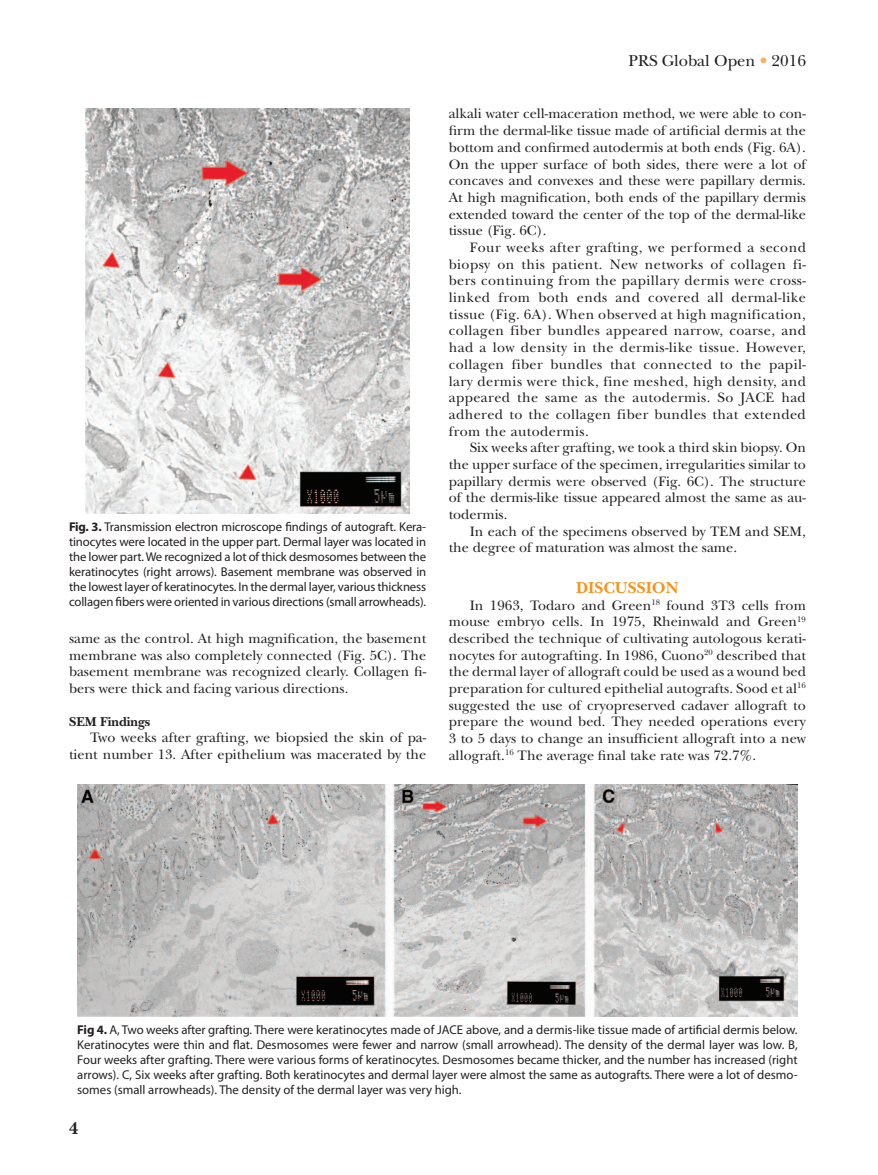
<style>
.page{position:relative;width:878px;height:1175px;background:#fff}
.page>*{position:absolute;margin:0;border:0;box-sizing:border-box;transform-origin:0 0}
.t1{font:700 18px "New Baskerville";color:#231f20}
.t2{font:16.5px "New Baskerville";color:#231f20}
.t3{font:700 16.5px "New Baskerville";color:#f7931d}
.t4{font:14.25px/16.6px "New Baskerville";color:#231f20;text-align:justify}
.t5{font:700 13.5px "New Baskerville";color:#231f20}
.t6{font:12.75px/15px "Myriad Pro";letter-spacing:-.005em;color:#231f20;text-align:justify}
.s1{font-weight:700}
.s2{color:#fab05f}
</style>
<div class="page">
<img style="left:86px;top:108px;width:324px;height:405px">
<img style="left:77px;top:784px;width:720px;height:232px">
<p class="t6" style="left:69px;top:519px;width:359px"><span class="s1">Fig. 3.</span> Transmission electron microscope findings of autograft. Kera&shy;tinocytes were located in the upper part. Dermal layer was located in the lower part. We recognized a lot of thick desmosomes between the keratinocytes (right arrows). Basement membrane was observed in the lowest layer of keratinocytes. I n the dermal layer, various thickness collagen fibers were oriented in various directions (small arrowheads).</p>
<p class="t4" style="left:69px;top:630px;width:359px">same as the control. At high magnification, the basement membrane was also completely connected (Fig. 5C). The basement membrane was recognized clearly. Collagen fi&shy;bers were thick and facing various directions.</p>
<p class="t5" style="left:69px;top:713px;width:83px">SEM Findings</p>
<p class="t4" style="left:69px;top:729px;width:358px;text-align:right">Two weeks after grafting, we biopsied the skin of pa&shy;tient number 13. After epithelium was macerated by the</p>
<p class="t2" style="left:628px;top:51px;width:179px">PRS Global Open <span class="s2">•</span> 2016</p>
<p class="t4" style="left:449px;top:106px;width:359px">alkali water cell-maceration method, we were able to con&shy;firm the dermal-like tissue made of artificial dermis at the bottom and confirmed autodermis at both ends (Fig. 6A).<br>On the upper surface of both sides, there were a lot of concaves and convexes and these were papillary dermis.<br>At high magnification, both ends of the papillary dermis extended toward the center of the top of the dermal-like tissue (Fig. 6C).</p>
<p class="t4" style="left:449px;top:239px;width:359px;text-indent:21px">Four weeks after grafting, we performed a second biopsy on this patient. New networks of collagen fi&shy;bers continuing from the papillary dermis were cross&shy;linked from both ends and covered all dermal-like tissue (Fig. 6A). When observed at high magnification, collagen fiber bundles appeared narrow, coarse, and had a low density in the dermis-like tissue. However, collagen fiber bundles that connected to the papil&shy;lary dermis were thick, fine meshed, high density, and appeared the same as the autodermis. So JACE had adhered to the collagen fiber bundles that extended from the autodermis.</p>
<p class="t4" style="left:449px;top:439px;width:359px;text-indent:21px">Six weeks after grafting, we took a third skin biopsy. On the upper surface of the specimen, irregularities similar to papillary dermis were observed (Fig. 6C). The structure of the dermis-like tissue appeared almost the same as au&shy;todermis.</p>
<p class="t4" style="left:449px;top:523px;width:358px;text-indent:21px">In each of the specimens observed by TEM and SEM, the degree of maturation was almost the same.</p>
<p class="t3" style="left:576px;top:578px;width:104px">DISCUSSION</p>
<p class="t4" style="left:448px;top:597px;width:359px;text-indent:21px">In 1963, Todaro and Green<sup>18</sup> found 3T3 cells from mouse embryo cells. In 1975, Rheinwald and Green<sup>19 </sup>described the technique of cultivating autologous kerati&shy;nocytes for autografting. In 1986, Cuono<sup>20</sup> described that the dermal layer of allograft could be used as a wound bed preparation for cultured epithelial autografts. Sood et al<sup>16 </sup>suggested the use of cryopreserved cadaver allograft to prepare the wound bed. They needed operations every 3 to 5 days to change an insufficient allograft into a new allograft.<sup>16</sup> The average final take rate was 72.7%.</p>
<p class="t6" style="left:77px;top:1022px;width:722px;text-indent:389px">above, and a dermis-like tissue made of artificial dermis below.<br>Keratinocytes were thin and flat. Desmosomes were fewer and narrow (small arrowhead). The density of the dermal layer was low. B, Four weeks after grafting. There were various forms of keratinocytes. Desmosomes became thicker, and the number has increased (right arrows). C, Six weeks after grafting. Both keratinocytes and dermal layer were almost the same as autografts. There were a lot of desmo&shy;somes (small arrowheads). The density of the dermal layer was very high.</p>
<p class="t6" style="left:77px;top:1022px;width:373px"><span class="s1">Fig 4.</span> A, Two weeks after grafting. There were keratinocytes made of JACE</p>
<p class="t1" style="left:69px;top:1118px;width:11px">4</p>
</div>
